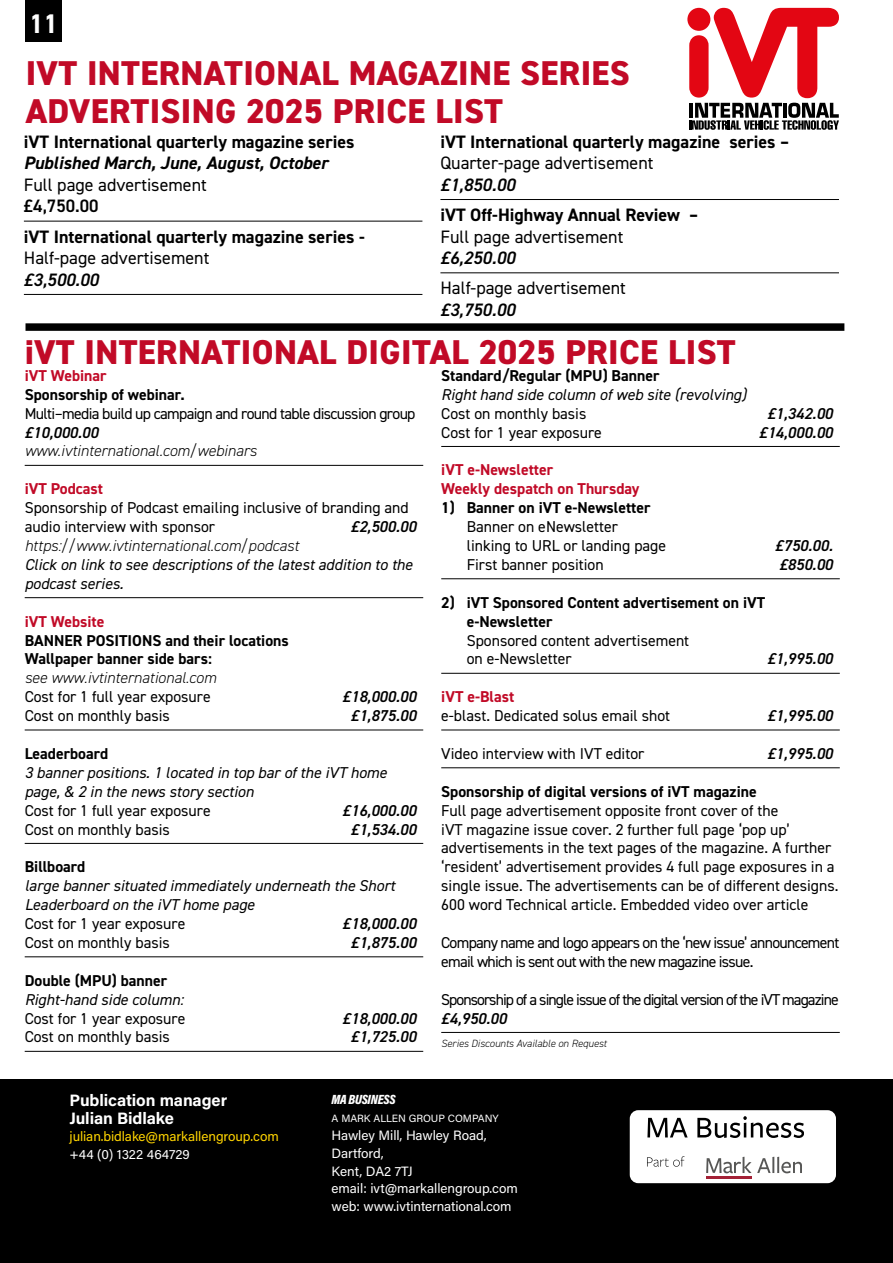
<style>
.page{position:relative;width:893px;height:1263px;background:#fff}
.page>*{position:absolute;margin:0;border:0;box-sizing:border-box;transform-origin:0 0}
.t1{font:800 34.5px/37.5px "DIN2014";letter-spacing:.01em;color:#c10a27}
.t2{font:700 27px "DIN2014";color:#fff}
.t3{font:700 18px "DIN2014";color:#000}
.t4{font:18px "DIN2014";color:#000}
.t5{font:italic 600 18px "DIN2014";color:#000}
.t6{font:italic 700 18px "DIN2014";color:#000}
.t7{font:600 18px "DIN2014";color:#000}
.t8{font:700 16.5px/18px "Acumin Pro";letter-spacing:-.005em;color:#fff}
.t9{font:15.75px/18.9px "DIN2014";color:#000}
.t10{font:italic 15.75px/18.9px "DIN2014";color:#000}
.t11{font:700 15.75px/18.9px "DIN2014";color:#000}
.t12{font:italic 600 15.75px "DIN2014";color:#000}
.t13{font:italic 300 15.75px "DIN2014";color:#000}
.t14{font:15.75px/18.9px "DIN2014";letter-spacing:-.045em;color:#000}
.t15{font:700 15.75px/18.9px "DIN2014";color:#c10a27}
.t16{font:15.75px "DIN2014";letter-spacing:-.06em;color:#000}
.t17{font:15.75px "DIN2014";letter-spacing:-.04em;color:#000}
.t18{font:13.5px/17.9px "Acumin Pro";letter-spacing:-.005em;color:#fff}
.t19{font:13.5px "Acumin Pro";letter-spacing:-.005em;color:#ffd500}
.t20{font:italic 900 13.5px "Acumin Pro Cond";letter-spacing:-.025em;color:#fff}
.t21{font:italic 300 10.5px "DIN2014";color:#000}
.t22{font:10.5px "Acumin Pro";letter-spacing:-.005em;color:#fff}
</style>
<div class="page">
<div style="left:0;top:1079px;width:893px;height:184px;background:#000"></div>
<div style="left:26px;top:0;width:36px;height:42px;background:#000"></div>
<div style="left:630px;top:1110px;width:206px;height:73px;background:#fff;border-radius:9px"></div>
<svg style="left:647px;top:1118px;width:41px;height:19px"></svg>
<svg style="left:697px;top:1116px;width:106px;height:22px"></svg>
<svg style="left:706px;top:1157px;width:45px;height:16px"></svg>
<svg style="left:757px;top:1157px;width:45px;height:16px"></svg>
<hr style="left:706px;top:1176px;width:46px;height:2px;background:#a32136">
<svg style="left:647px;top:1156px;width:37px;height:11px"></svg>
<hr style="left:24px;top:221px;width:398px;height:1px;background:#000">
<hr style="left:24px;top:294px;width:398px;height:1px;background:#000">
<hr style="left:440px;top:199px;width:399px;height:1px;background:#000">
<hr style="left:440px;top:273px;width:399px;height:1px;background:#000">
<svg style="left:687px;top:8px;width:152px;height:122px"></svg>
<hr style="left:25px;top:465px;width:398px;height:1px;background:#000">
<hr style="left:25px;top:597px;width:398px;height:1px;background:#000">
<hr style="left:25px;top:730px;width:398px;height:1px;background:#000">
<hr style="left:25px;top:843px;width:398px;height:1px;background:#000">
<hr style="left:25px;top:956px;width:398px;height:1px;background:#000">
<hr style="left:25px;top:1051px;width:398px;height:1px;background:#000">
<hr style="left:441px;top:446px;width:399px;height:1px;background:#000">
<hr style="left:441px;top:578px;width:399px;height:1px;background:#000">
<hr style="left:441px;top:673px;width:399px;height:1px;background:#000">
<hr style="left:441px;top:730px;width:399px;height:1px;background:#000">
<hr style="left:441px;top:767px;width:399px;height:1px;background:#000">
<hr style="left:441px;top:1032px;width:399px;height:1px;background:#000">
<div style="left:26px;top:323px;width:818px;height:8px;background:#000"></div>
<h2 class="t2" style="left:29px;top:6px;width:31px">11</h2>
<h1 class="t1" style="left:26px;top:55px;width:606px">IVT INTERNATIONAL MAGAZINE SERIES<br>ADVERTISING 2025 PRICE LIST</h1>
<p class="t3" style="left:24px;top:129px;width:332px">iVT International quarterly magazine series</p>
<p class="t6" style="left:24px;top:151px;width:306px">Published March, June, August, October</p>
<p class="t4" style="left:24px;top:173px;width:184px">Full page advertisement</p>
<p class="t7" style="left:24px;top:194px;width:76px">£4,750.00</p>
<p class="t3" style="left:24px;top:224px;width:342px">iVT International quarterly magazine series -</p>
<p class="t4" style="left:24px;top:247px;width:187px">Half-page advertisement</p>
<p class="t5" style="left:24px;top:268px;width:76px">£3,500.00</p>
<p class="t3" style="left:440px;top:129px;width:350px">iVT International quarterly magazine series –</p>
<p class="t4" style="left:440px;top:152px;width:215px">Quarter-page advertisement</p>
<p class="t5" style="left:440px;top:173px;width:76px">£1,850.00</p>
<p class="t3" style="left:440px;top:203px;width:259px">iVT Off-Highway Annual Review –</p>
<p class="t4" style="left:440px;top:225px;width:184px">Full page advertisement</p>
<p class="t5" style="left:440px;top:246px;width:76px">£6,250.00</p>
<p class="t4" style="left:440px;top:277px;width:187px">Half-page advertisement</p>
<p class="t5" style="left:440px;top:298px;width:76px">£3,750.00</p>
<h1 class="t1" style="left:25px;top:333px;width:713px">iVT INTERNATIONAL DIGITAL 2025 PRICE LIST</h1>
<p class="t15" style="left:25px;top:366px;width:84px">iVT Webinar</p>
<p class="t11" style="left:25px;top:385px;width:162px">Sponsorship of webinar.</p>
<p class="t17" style="left:25px;top:403px;width:392px">Multi–media build up campaign and round table discussion group</p>
<p class="t12" style="left:25px;top:422px;width:75px">£10,000.00</p>
<p class="t13" style="left:25px;top:441px;width:234px">www.ivtinternational.com/webinars</p>
<p class="t15" style="left:25px;top:479px;width:80px">iVT Podcast</p>
<p class="t9" style="left:25px;top:498px;width:385px">Sponsorship of Podcast emailing inclusive of branding and audio interview with sponsor</p>
<p class="t11" style="left:441px;top:366px;width:220px">Standard/Regular (MPU) Banner</p>
<p class="t10" style="left:441px;top:385px;width:307px">Right hand side column of web site (revolving)</p>
<p class="t9" style="left:441px;top:403px;width:147px">Cost on monthly basis</p>
<p class="t12" style="left:767px;top:403px;width:67px">£1,342.00</p>
<p class="t9" style="left:441px;top:422px;width:162px">Cost for 1 year exposure</p>
<p class="t12" style="left:759px;top:422px;width:75px">£14,000.00</p>
<p class="t15" style="left:441px;top:460px;width:200px">iVT e-Newsletter<br>Weekly despatch on Thursday</p>
<p class="t11" style="left:441px;top:498px;width:211px">1) Banner on iVT e-Newsletter</p>
<p class="t9" style="left:467px;top:517px;width:201px">Banner on eNewsletter linking to URL or landing page</p>
<p class="t12" style="left:351px;top:516px;width:67px">£2,500.00</p>
<p class="t13" style="left:25px;top:536px;width:276px">https://www.ivtinternational.com/podcast</p>
<p class="t10" style="left:25px;top:555px;width:389px">Click on link to see descriptions of the latest addition to the podcast series.</p>
<p class="t15" style="left:25px;top:611px;width:81px">iVT Website</p>
<p class="t11" style="left:25px;top:630px;width:266px">BANNER POSITIONS and their locations<br>Wallpaper banner side bars:</p>
<p class="t13" style="left:25px;top:668px;width:193px">see www.ivtinternational.com</p>
<p class="t9" style="left:25px;top:687px;width:188px">Cost for 1 full year exposure</p>
<p class="t12" style="left:343px;top:686px;width:75px">£18,000.00</p>
<p class="t9" style="left:25px;top:706px;width:147px">Cost on monthly basis</p>
<p class="t12" style="left:351px;top:705px;width:67px">£1,875.00</p>
<p class="t11" style="left:25px;top:744px;width:85px">Leaderboard</p>
<p class="t10" style="left:25px;top:763px;width:364px">3 banner positions. 1 located in top bar of the iVT home page, &amp; 2 in the news story section</p>
<p class="t9" style="left:25px;top:800px;width:188px">Cost for 1 full year exposure</p>
<p class="t12" style="left:343px;top:800px;width:75px">£16,000.00</p>
<p class="t9" style="left:25px;top:819px;width:147px">Cost on monthly basis</p>
<p class="t12" style="left:351px;top:819px;width:67px">£1,534.00</p>
<p class="t11" style="left:25px;top:857px;width:62px">Billboard</p>
<p class="t10" style="left:25px;top:876px;width:372px">large banner situated immediately underneath the Short<br>Leaderboard on the iVT home page</p>
<p class="t9" style="left:25px;top:914px;width:162px">Cost for 1 year exposure</p>
<p class="t12" style="left:343px;top:913px;width:75px">£18,000.00</p>
<p class="t9" style="left:25px;top:933px;width:147px">Cost on monthly basis</p>
<p class="t12" style="left:351px;top:932px;width:67px">£1,875.00</p>
<p class="t11" style="left:25px;top:971px;width:144px">Double (MPU) banner</p>
<p class="t10" style="left:25px;top:989px;width:160px">Right-hand side column:</p>
<p class="t9" style="left:25px;top:1008px;width:162px">Cost for 1 year exposure</p>
<p class="t12" style="left:343px;top:1008px;width:75px">£18,000.00</p>
<p class="t9" style="left:25px;top:1027px;width:147px">Cost on monthly basis</p>
<p class="t12" style="left:351px;top:1026px;width:67px">£1,725.00</p>
<p class="t12" style="left:775px;top:535px;width:59px">£750.00.</p>
<p class="t9" style="left:467px;top:555px;width:138px">First banner position</p>
<p class="t12" style="left:779px;top:554px;width:55px">£850.00</p>
<p class="t11" style="left:467px;top:593px;width:300px;text-indent:-26px">2) iVT Sponsored Content advertisement on iVT e-Newsletter</p>
<p class="t9" style="left:467px;top:630px;width:224px">Sponsored content advertisement on e-Newsletter</p>
<p class="t12" style="left:767px;top:648px;width:67px">£1,995.00</p>
<p class="t15" style="left:441px;top:687px;width:75px">iVT e-Blast</p>
<p class="t9" style="left:441px;top:706px;width:230px">e-blast. Dedicated solus email shot</p>
<p class="t12" style="left:767px;top:705px;width:67px">£1,995.00</p>
<p class="t9" style="left:441px;top:744px;width:205px">Video interview with IVT editor</p>
<p class="t12" style="left:767px;top:743px;width:67px">£1,995.00</p>
<p class="t11" style="left:441px;top:782px;width:317px">Sponsorship of digital versions of iVT magazine</p>
<p class="t9" style="left:441px;top:800px;width:399px">Full page advertisement opposite front cover of the<br>iVT magazine issue cover. 2 further full page ‘pop up’ advertisements in the text pages of the magazine. A further ‘resident’ advertisement provides 4 full page exposures in a single issue. The advertisements can be of different designs.<br>600 word Technical article. Embedded video over article</p>
<p class="t14" style="left:441px;top:933px;width:400px">Company name and logo appears on the ‘new issue’ announcement email which is sent out with the new magazine issue.</p>
<p class="t16" style="left:441px;top:989px;width:399px">Sponsorship of a single issue of the digital version of the iVT magazine</p>
<p class="t12" style="left:441px;top:1008px;width:67px">£4,950.00</p>
<p class="t21" style="left:441px;top:1037px;width:167px">Series Discounts Available on Request</p>
<p class="t8" style="left:70px;top:1090px;width:159px">Publication manager<br>Julian Bidlake</p>
<p class="t19" style="left:70px;top:1127px;width:211px">julian.bidlake@markallengroup.com</p>
<p class="t18" style="left:70px;top:1145px;width:122px">+44 (0) 1322 464729</p>
<p class="t20" style="left:332px;top:1090px;width:66px">MA BUSINESS</p>
<p class="t22" style="left:332px;top:1110px;width:169px">A MARK ALLEN GROUP COMPANY</p>
<p class="t18" style="left:332px;top:1125px;width:188px">Hawley Mill, Hawley Road,<br>Dartford,<br>Kent, DA2 7TJ<br>email: ivt@markallengroup.com web: www.ivtinternational.com</p>
</div>
